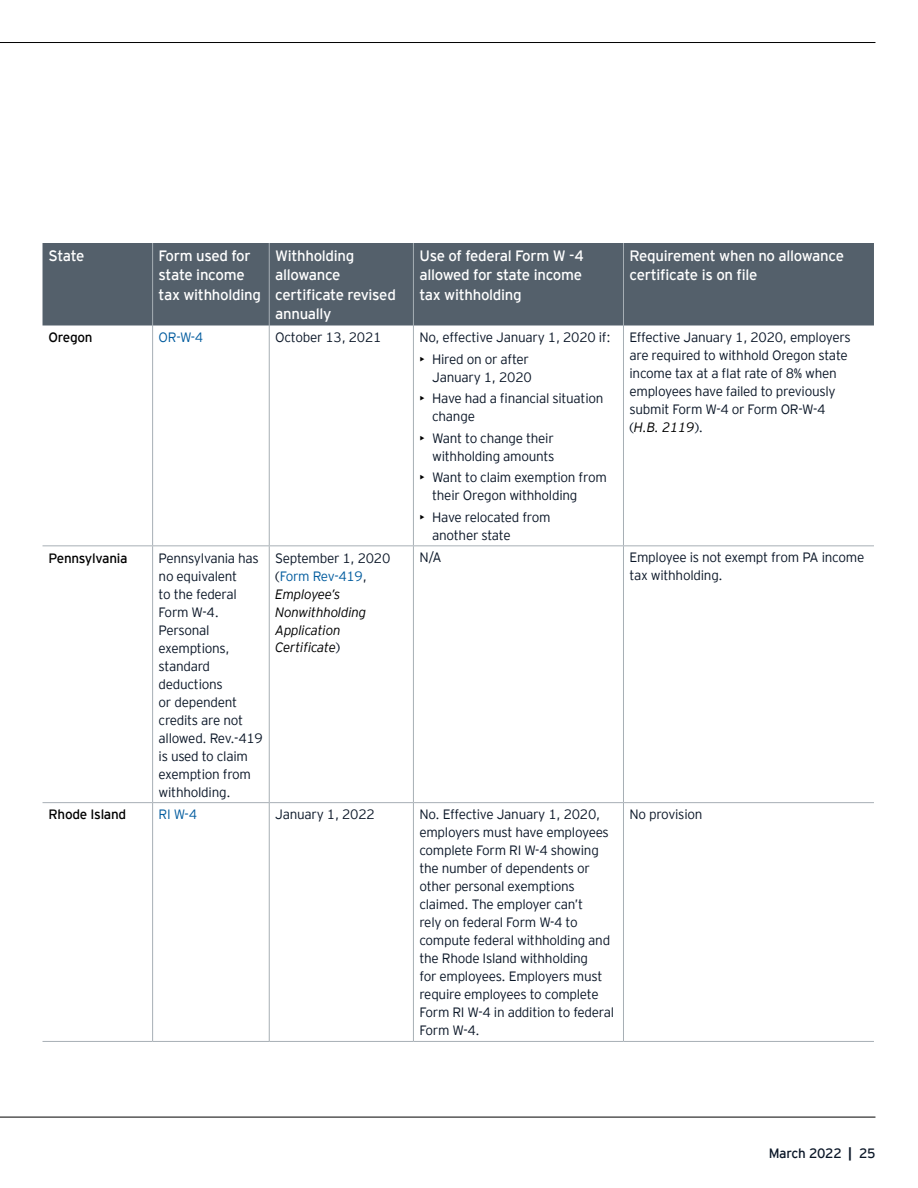
<style>
.page{position:relative;width:918px;height:1188px;background:#fff}
.page>*{position:absolute;margin:0;border:0;box-sizing:border-box;transform-origin:0 0}
.t1{font:15px/19.5px "EY Interstate";letter-spacing:-.02em;color:#fff}
.t2{font:300 13.5px/18px "EY Interstate";letter-spacing:-.02em;color:#0a1627}
.t3{font:italic 300 13.5px/18px "EY Interstate";letter-spacing:-.02em;color:#000}
.t4{font:13.5px "EY Interstate";letter-spacing:-.02em;color:#000}
.t5{font:13.5px "EY Interstate";letter-spacing:-.02em;color:#0a1627}
.t6{font:300 13.5px "EY Interstate";color:#005b9e}
.s1{color:#000}
.s2{font-style:italic;color:#000}
.s3{font-style:normal;color:#0a1627}
.s4{font-style:normal;color:#005b9e}
.s5{font-weight:700}
</style>
<div class="page">
<hr style="left:0;top:42px;width:875px;height:1px;background:#000">
<hr style="left:0;top:1117px;width:875px;height:1px;background:#000">
<div style="left:43px;top:243px;width:831px;height:82px;background:#54606b"></div>
<hr style="left:152px;top:243px;width:1px;height:82px;background:#a7afb5">
<hr style="left:269px;top:243px;width:1px;height:82px;background:#a7afb5">
<hr style="left:413px;top:243px;width:1px;height:82px;background:#a7afb5">
<hr style="left:623px;top:243px;width:1px;height:82px;background:#a7afb5">
<hr style="left:152px;top:325px;width:1px;height:220px;background:#a7afb5">
<hr style="left:269px;top:325px;width:1px;height:220px;background:#a7afb5">
<hr style="left:413px;top:325px;width:1px;height:220px;background:#a7afb5">
<hr style="left:623px;top:325px;width:1px;height:220px;background:#a7afb5">
<hr style="left:43px;top:545px;width:110px;height:1px;background:#a7afb5">
<hr style="left:153px;top:545px;width:116px;height:1px;background:#a7afb5">
<hr style="left:152px;top:546px;width:1px;height:256px;background:#a7afb5">
<hr style="left:269px;top:545px;width:144px;height:1px;background:#a7afb5">
<hr style="left:269px;top:546px;width:1px;height:256px;background:#a7afb5">
<hr style="left:413px;top:545px;width:210px;height:1px;background:#a7afb5">
<hr style="left:413px;top:546px;width:1px;height:256px;background:#a7afb5">
<hr style="left:623px;top:545px;width:251px;height:1px;background:#a7afb5">
<hr style="left:623px;top:546px;width:1px;height:256px;background:#a7afb5">
<hr style="left:43px;top:802px;width:110px;height:1px;background:#a7afb5">
<hr style="left:153px;top:802px;width:116px;height:1px;background:#a7afb5">
<hr style="left:152px;top:803px;width:1px;height:238px;background:#a7afb5">
<hr style="left:269px;top:802px;width:144px;height:1px;background:#a7afb5">
<hr style="left:269px;top:803px;width:1px;height:238px;background:#a7afb5">
<hr style="left:413px;top:802px;width:210px;height:1px;background:#a7afb5">
<hr style="left:413px;top:803px;width:1px;height:238px;background:#a7afb5">
<hr style="left:623px;top:802px;width:251px;height:1px;background:#a7afb5">
<hr style="left:623px;top:803px;width:1px;height:238px;background:#a7afb5">
<hr style="left:43px;top:1041px;width:110px;height:1px;background:#a7afb5">
<hr style="left:153px;top:1041px;width:116px;height:1px;background:#a7afb5">
<hr style="left:269px;top:1041px;width:144px;height:1px;background:#a7afb5">
<hr style="left:413px;top:1041px;width:210px;height:1px;background:#a7afb5">
<hr style="left:623px;top:1041px;width:251px;height:1px;background:#a7afb5">
<p class="t1" style="left:49px;top:245px;width:38px">State</p>
<p class="t1" style="left:159px;top:245px;width:104px">Form used for state income tax withholding</p>
<p class="t1" style="left:275px;top:245px;width:122px">Withholding allowance certificate revised annually</p>
<p class="t1" style="left:419px;top:245px;width:166px;text-align:justify">Use of federal Form W -4 allowed for state income tax withholding</p>
<p class="t1" style="left:629px;top:245px;width:216px">Requirement when no allowance certificate is on file</p>
<p class="t4" style="left:49px;top:328px;width:46px">Oregon</p>
<p class="t6" style="left:159px;top:328px;width:46px">OR-W-4</p>
<p class="t2" style="left:275px;top:328px;width:108px">October 13, 2021</p>
<p class="t2" style="left:419px;top:328px;width:193px">No, effective January 1, 2020 if:</p>
<p class="t2" style="left:419px;top:349px;width:114px;text-align:right"><span class="s1">•</span> Hired on or after<br>January 1, 2020</p>
<p class="t2" style="left:432px;top:389px;width:173px;text-indent:-13px"><span class="s1">•</span> Have had a financial situation change</p>
<p class="t2" style="left:419px;top:428px;width:137px;text-align:right"><span class="s1">•</span> Want to change their withholding amounts</p>
<p class="t2" style="left:432px;top:468px;width:176px;text-indent:-13px"><span class="s1">•</span> Want to claim exemption from their Oregon withholding</p>
<p class="t2" style="left:432px;top:507px;width:120px;text-indent:-13px"><span class="s1">•</span> Have relocated from another state</p>
<p class="t2" style="left:629px;top:328px;width:223px">Effective January 1, 2020, employers are required to withhold Oregon state income tax at a flat rate of 8% when employees have failed to previously submit Form W-4 or Form OR-W-4 (<span class="s2">H.B. 2119</span>).</p>
<p class="t4" style="left:49px;top:548px;width:80px">Pennsylvania</p>
<p class="t2" style="left:159px;top:548px;width:106px">Pennsylvania has no equivalent<br>to the federal<br>Form W-4.<br>Personal exemptions, standard deductions<br>or dependent credits are not allowed. Rev.-419 is used to claim exemption from withholding.</p>
<p class="t3" style="left:275px;top:548px;width:117px"><span class="s3">September 1, 2020 (</span><span class="s4">Form Rev-419</span><span class="s3">,<br></span>Employee’s<br>Nonwithholding<br>Application<br>Certificate<span class="s3">)</span></p>
<p class="t2" style="left:419px;top:548px;width:24px">N/A</p>
<p class="t2" style="left:629px;top:548px;width:236px">Employee is not exempt from PA income tax withholding.</p>
<p class="t4" style="left:49px;top:805px;width:79px">Rhode Island</p>
<p class="t6" style="left:159px;top:805px;width:40px">RI W-4</p>
<p class="t2" style="left:275px;top:805px;width:101px">January 1, 2022</p>
<p class="t2" style="left:419px;top:805px;width:196px">No. Effective January 1, 2020, employers must have employees complete Form RI W-4 showing the number of dependents or other personal exemptions claimed. The employer can’t<br>rely on federal Form W-4 to compute federal withholding and the Rhode Island withholding<br>for employees. Employers must require employees to complete<br>Form RI W-4 in addition to federal<br>Form W-4.</p>
<p class="t2" style="left:629px;top:805px;width:75px">No provision</p>
<p class="t5" style="left:769px;top:1144px;width:108px">March 2022 <span class="s5">|</span> 25</p>
</div>
